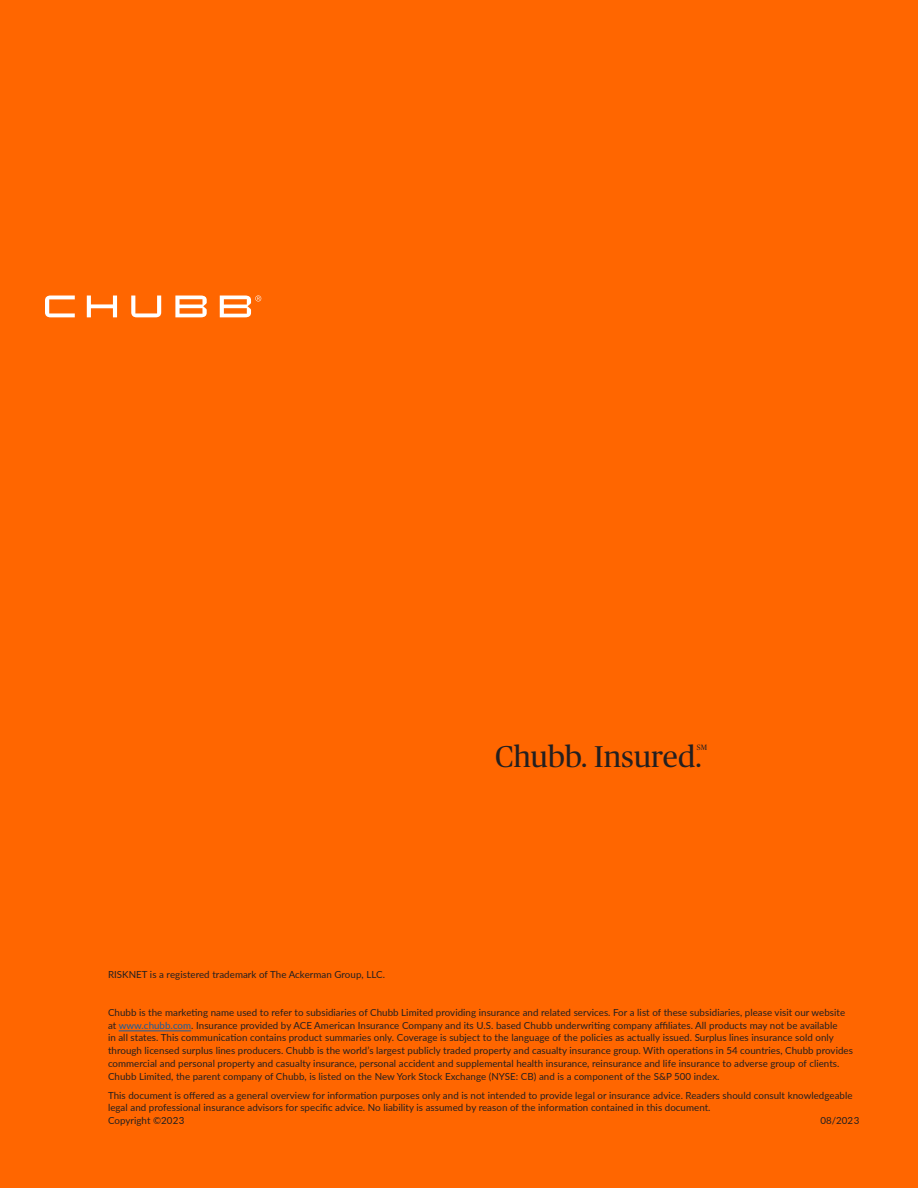
<style>
.page{position:relative;width:918px;height:1188px;background:#f60}
.page>*{position:absolute;margin:0;border:0;box-sizing:border-box;transform-origin:0 0}
.Section_Header_GRID{font:30px "Chubb Publico";letter-spacing:.005em;color:#231f20}
.Legal{font:9.75px/12.8px "Lato";letter-spacing:.005em;color:#231f20}
.Section_Header_GRID-2{font:7.65px "Chubb Publico";color:#231f20}
.s1{color:#175d9e}
</style>
<div class="page">
<hr style="left:119px;top:1031px;width:72px;height:1px;background:#175d9e">
<svg style="left:45px;top:296px;width:216px;height:21px"></svg>
<p class="Section_Header_GRID" style="left:495px;top:735px;width:208px">Chubb. Insured.</p>
<p class="Section_Header_GRID-2" style="left:697px;top:742px;width:12px">SM</p>
<p class="Legal" style="left:108px;top:967px;width:278px">RISKNET is a registered trademark of The Ackerman Group, LLC.</p>
<p class="Legal" style="left:108px;top:1006px;width:747px">Chubb is the marketing name used to refer to subsidiaries of Chubb Limited providing insurance and related services. For a list of these subsidiaries, please visit our website at <span class="s1">www.chubb.com</span>. Insurance provided by ACE American Insurance Company and its U.S. based Chubb underwriting company affiliates. All products may not be available<br>in all states. This communication contains product summaries only. Coverage is subject to the language of the policies as actually issued. Surplus lines insurance sold only through licensed surplus lines producers. Chubb is the world’s largest publicly traded property and casualty insurance group. With operations in 54 countries, Chubb provides commercial and personal property and casualty insurance, personal accident and supplemental health insurance, reinsurance and life insurance to adverse group of clients.<br>Chubb Limited, the parent company of Chubb, is listed on the New York Stock Exchange (NYSE: CB) and is a component of the S&amp;P 500 index.</p>
<p class="Legal" style="left:108px;top:1088px;width:746px">This document is offered as a general overview for information purposes only and is not intended to provide legal or insurance advice. Readers should consult knowledgeable legal and professional insurance advisors for specific advice. No liability is assumed by reason of the information contained in this document.</p>
<p class="Legal" style="left:108px;top:1114px;width:78px">Copyright ©2023</p>
<p class="Legal" style="left:820px;top:1114px;width:41px">08/2023</p>
</div>
